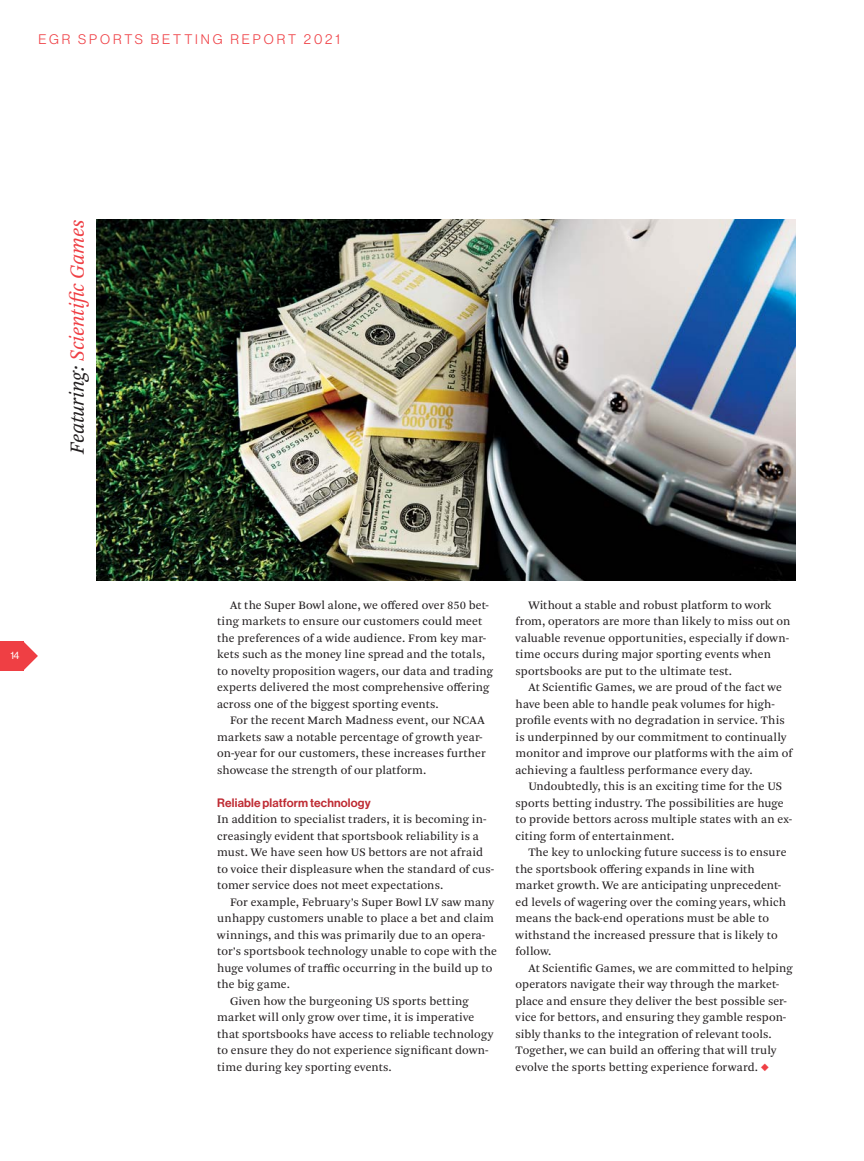
<style>
.page{position:relative;width:864px;height:1161px;background:#fff}
.page>*{position:absolute;margin:0;border:0;box-sizing:border-box;transform-origin:0 0}
.t1{font:italic 21px "Arnhem Pro Blond";letter-spacing:-.01em;color:#ef3f44}
.t2{font:13.5px "N Haas Grotesk DS Pro 45 Lt";letter-spacing:.215em;color:#ef3f44}
.t3{font:12px/16.5px "Arnhem Pro Blond";letter-spacing:.01em;color:#231f20}
.t4{font:12px "N Haas Grotesk DS Pro 65 Md";letter-spacing:.015em;color:#bf2c34}
.t5{font:10.5px "N Haas Grotesk DS Pro 55 Rg";color:#fff}
.s1{color:#231f20}
</style>
<div class="page">
<div style="left:0;top:641px;width:23px;height:30px;background:#ef3f44"></div>
<svg style="left:23px;top:641px;width:15px;height:30px"></svg>
<img style="left:97px;top:220px;width:698px;height:360px">
<p class="t2" style="left:38px;top:34px;width:303px">EGR SPORTS BETTING REPORT 2021</p>
<h1 class="t1" style="left:69px;top:454px;width:235px;rotate:-90deg"><span class="s1">Featuring:</span> Scientific Games</h1>
<p class="t5" style="left:11px;top:651px;width:10px">14</p>
<p class="t3" style="left:217px;top:598px;width:277px;text-indent:13px">At the Super Bowl alone, we offered over 850 bet&shy;ting markets to ensure our customers could meet the preferences of a wide audience. From key mar&shy;kets such as the money line spread and the totals, to novelty proposition wagers, our data and trading experts delivered the most comprehensive offering across one of the biggest sporting events.</p>
<p class="t3" style="left:217px;top:713px;width:270px;text-indent:13px">For the recent March Madness event, our NCAA markets saw a notable percentage of growth year&shy;on-year for our customers, these increases further showcase the strength of our platform.</p>
<p class="t4" style="left:217px;top:798px;width:155px">Reliable platform technology</p>
<p class="t3" style="left:217px;top:812px;width:278px">In addition to specialist traders, it is becoming in&shy;creasingly evident that sportsbook reliability is a must. We have seen how US bettors are not afraid to voice their displeasure when the standard of cus&shy;tomer service does not meet expectations.</p>
<p class="t3" style="left:230px;top:895px;width:265px">For example, February’s Super Bowl LV saw many</p>
<p class="t3" style="left:217px;top:911px;width:278px">unhappy customers unable to place a bet and claim</p>
<p class="t3" style="left:217px;top:928px;width:269px">winnings, and this was primarily due to an opera-</p>
<p class="t3" style="left:217px;top:944px;width:281px">tor’s sportsbook technology unable to cope with the</p>
<p class="t3" style="left:217px;top:961px;width:276px">huge volumes of traffic occurring in the build up to</p>
<p class="t3" style="left:217px;top:977px;width:74px">the big game.</p>
<p class="t3" style="left:230px;top:994px;width:240px">Given how the burgeoning US sports betting</p>
<p class="t3" style="left:217px;top:1010px;width:258px">market will only grow over time, it is imperative</p>
<p class="t3" style="left:217px;top:1027px;width:277px">that sportsbooks have access to reliable technology</p>
<p class="t3" style="left:217px;top:1043px;width:273px">to ensure they do not experience significant down-</p>
<p class="t3" style="left:217px;top:1060px;width:176px">time during key sporting events.</p>
<p class="t3" style="left:515px;top:598px;width:276px;text-indent:13px">Without a stable and robust platform to work from, operators are more than likely to miss out on valuable revenue opportunities, especially if down&shy;time occurs during major sporting events when sportsbooks are put to the ultimate test.</p>
<p class="t3" style="left:515px;top:680px;width:278px;text-indent:13px">At Scientific Games, we are proud of the fact we have been able to handle peak volumes for high&shy;profile events with no degradation in service. This is underpinned by our commitment to continually monitor and improve our platforms with the aim of achieving a faultless performance every day.</p>
<p class="t3" style="left:515px;top:779px;width:278px;text-indent:13px">Undoubtedly, this is an exciting time for the US sports betting industry. The possibilities are huge to provide bettors across multiple states with an ex&shy;citing form of entertainment.</p>
<p class="t3" style="left:515px;top:845px;width:272px;text-indent:13px">The key to unlocking future success is to ensure the sportsbook offering expands in line with market growth. We are anticipating unprecedent&shy;ed levels of wagering over the coming years, which means the back-end operations must be able to withstand the increased pressure that is likely to follow.</p>
<p class="t3" style="left:515px;top:961px;width:278px;text-indent:13px">At Scientific Games, we are committed to helping operators navigate their way through the market&shy;place and ensure they deliver the best possible ser&shy;vice for bettors, and ensuring they gamble respon&shy;sibly thanks to the integration of relevant tools.<br>Together, we can build an offering that will truly evolve the sports betting experience forward.</p>
</div>
